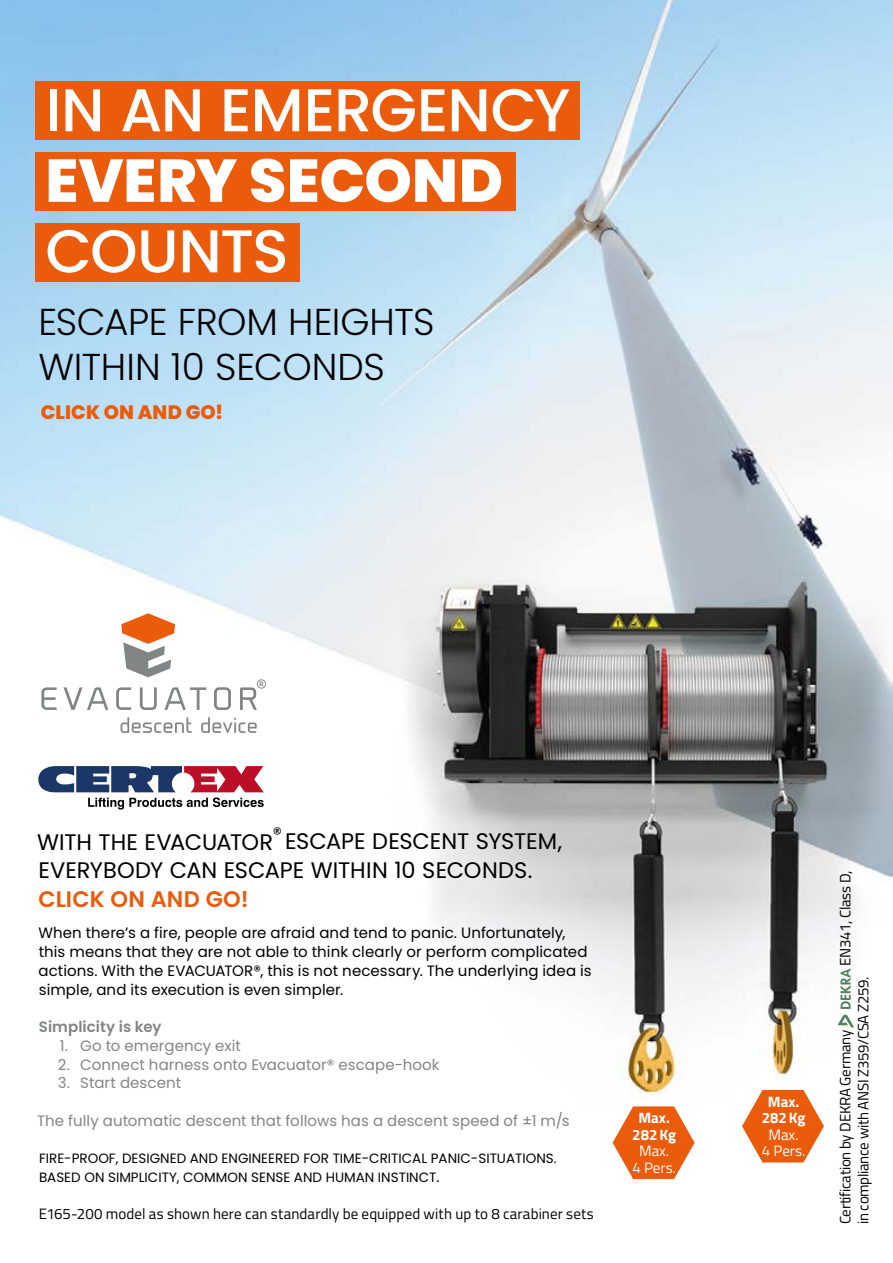
<style>
.page{position:relative;width:893px;height:1263px;background:#fff}
.page>*{position:absolute;margin:0;border:0;box-sizing:border-box;transform-origin:0 0}
.t1{font:500 60.3px "Poppins";letter-spacing:-.02em;color:#fff}
.t2{font:800 60.3px "Poppins";color:#fff}
.t3{font:300 37.35px/44.8px "Poppins";letter-spacing:-.01em;color:#000}
.t4{font:22.5px/28.5px "Poppins";letter-spacing:-.005em;color:#000}
.t5{font:600 22.5px "Poppins";letter-spacing:.005em;color:#ea5b0b}
.t6{font:800 19.35px "Poppins";letter-spacing:.005em;color:#ea5b0b}
.t7{font:15px/18.8px "Poppins";letter-spacing:.005em;color:#000}
.t8{font:15px "Poppins";letter-spacing:.005em;color:#828586}
.t9{font:15px "Titillium Web";letter-spacing:-.02em;color:#000}
.t10{font:15px "Titillium Web";letter-spacing:.01em;color:#000}
.t11{font:15px/16.5px "Titillium Web";color:#fff;text-align:center}
.t12{font:700 15px/16.5px "Titillium Web";color:#fff;text-align:center}
.t13{font:600 15px "Poppins";letter-spacing:.005em;color:#828586}
.t14{font:13.5px/18.8px "Poppins";color:#000}
.s1{font-size:15px}
</style>
<div class="page">
<img style="left:0;top:0;width:893px;height:1163px">
<div style="left:35px;top:81px;width:544px;height:59px;background:#ea5b0b"></div>
<div style="left:35px;top:152px;width:481px;height:58px;background:#ea5b0b"></div>
<div style="left:35px;top:223px;width:264px;height:58px;background:#ea5b0b"></div>
<svg style="left:838px;top:969px;width:16px;height:58px"></svg>
<svg style="left:613px;top:1106px;width:82px;height:73px"></svg>
<svg style="left:742px;top:1090px;width:82px;height:72px"></svg>
<div style="left:17px;top:643px;width:290px;height:181px;background:#fff"></div>
<svg style="left:38px;top:613px;width:261px;height:196px"></svg>
<h1 class="t1" style="left:45px;top:75px;width:526px">IN AN EMERGENCY</h1>
<h1 class="t2" style="left:45px;top:146px;width:459px">EVERY SECOND</h1>
<h1 class="t1" style="left:45px;top:216px;width:245px">COUNTS</h1>
<h2 class="t3" style="left:38px;top:299px;width:398px">ESCAPE FROM HEIGHTS<br>WITHIN 10 SECONDS</h2>
<p class="t6" style="left:41px;top:401px;width:184px">CLICK ON AND GO!</p>
<h3 class="t4" style="left:37px;top:827px;width:526px">WITH THE EVACUATOR<sup>®</sup> ESCAPE DESCENT SYSTEM,<br>EVERYBODY CAN ESCAPE WITHIN 10 SECONDS.</h3>
<h3 class="t5" style="left:38px;top:885px;width:212px">CLICK ON AND GO!</h3>
<p class="t7" style="left:38px;top:924px;width:555px">When there’s a fire, people are afraid and tend to panic. Unfortunately, this means that they are not able to think clearly or perform complicated actions. With the EVACUATOR®, this is not necessary. The underlying idea is simple, and its execution is even simpler.</p>
<p class="t13" style="left:39px;top:1018px;width:124px">Simplicity is key</p>
<p class="t8" style="left:60px;top:1037px;width:183px">1. Go to emergency exit</p>
<p class="t8" style="left:58px;top:1056px;width:383px">2. Connect harness onto Evacuator® escape-hook</p>
<p class="t8" style="left:58px;top:1074px;width:125px">3. Start descent</p>
<p class="t8" style="left:37px;top:1112px;width:534px">The fully automatic descent that follows has a descent speed of ±1 m/s</p>
<p class="t14" style="left:39px;top:1149px;width:519px">FIRE-PROOF, DESIGNED AND ENGINEERED FOR TIME-CRITICAL PANIC-SITUATIONS.<br>BASED ON SIMPLICITY, COMMON SENSE AND HUMAN INSTINCT<span class="s1">.</span></p>
<p class="t10" style="left:39px;top:1203px;width:556px">E165-200 model as shown here can standardly be equipped with up to 8 carabiner sets</p>
<p class="t12" style="left:632px;top:1109px;width:45px">Max.<br>282Kg</p>
<p class="t11" style="left:632px;top:1142px;width:45px">Max.<br>4 Pers.</p>
<p class="t12" style="left:762px;top:1093px;width:45px">Max.<br>282Kg</p>
<p class="t11" style="left:762px;top:1126px;width:45px">Max.<br>4 Pers.</p>
<p class="t9" style="left:834px;top:966px;width:97px;rotate:-90deg">EN341, Class D,</p>
<p class="t9" style="left:852px;top:1224px;width:249px;rotate:-90deg">in compliance with ANSI Z359/CSA Z259.</p>
<p class="t9" style="left:834px;top:1224px;width:196px;rotate:-90deg">Certification by DEKRA Germany</p>
</div>
